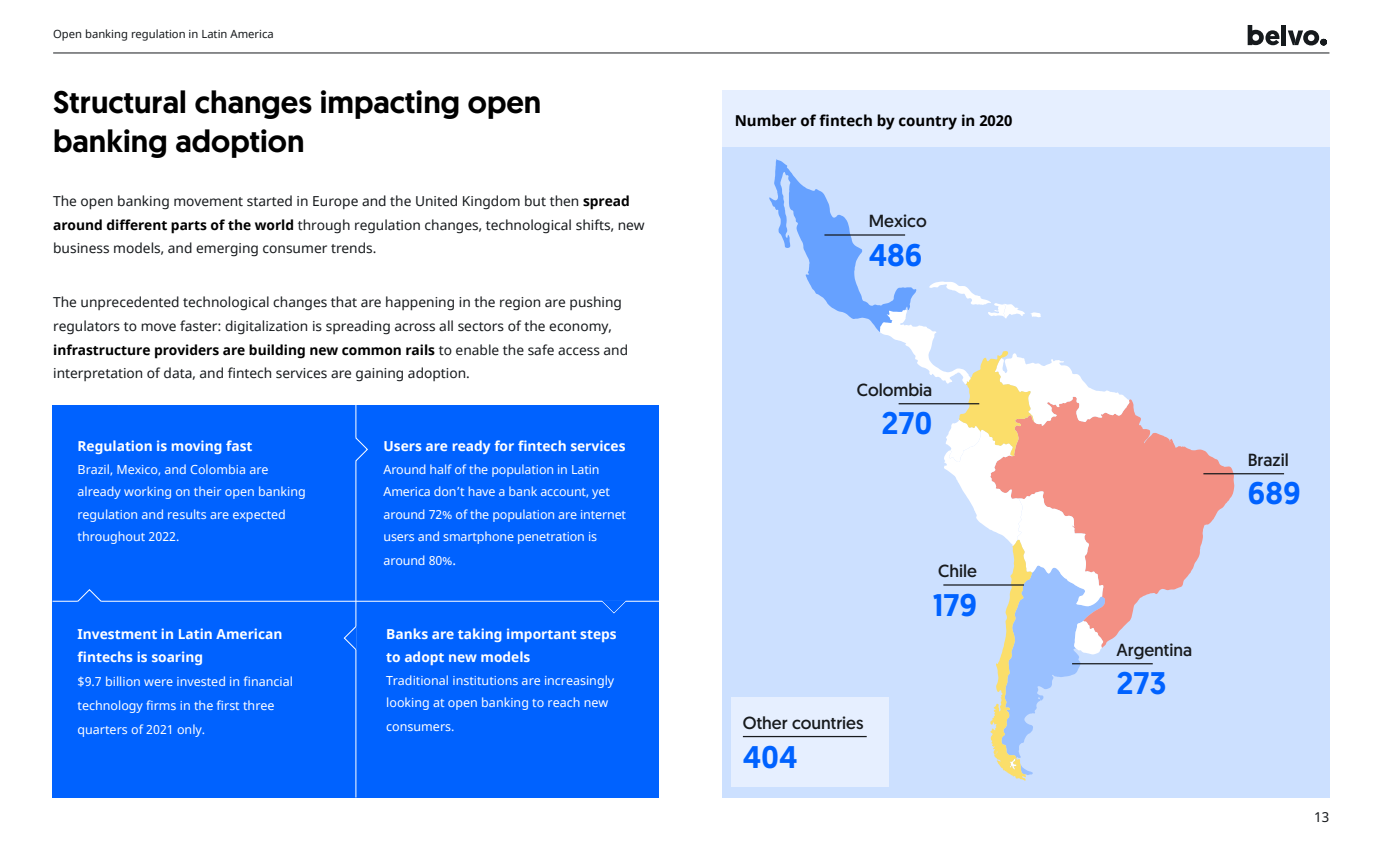
<style>
.page{position:relative;width:1382px;height:850px;background:#fff}
.page>*{position:absolute;margin:0;border:0;box-sizing:border-box;transform-origin:0 0}
.Título_M{font:500 31.25px/38.8px "Geomanist";color:#000}
.Título_XS{font:500 31.25px "Geomanist";color:#0062ff}
.Título_XS-2{font:17.5px "Geomanist";color:#171a1d}
.TITULOS_GRÁFICAS{font:700 15px "Noto Sans";color:#000}
.t1{font:13.75px/23.8px "Noto Sans";color:#171a1d}
.Boladita___icono{font:700 13.75px/23.8px "Noto Sans";color:#fff}
.Boladita___icono-2{font:12.5px/22.5px "Noto Sans";color:#fff}
.Textos_cabecera{font:11.25px "Noto Sans";color:#171a1d}
.s1{font-weight:700;color:#000}
.s2{font-size:13.75px}
</style>
<div class="page">
<hr style="left:53px;top:52px;width:1276px;height:1px;background:#171a1d">
<hr style="left:1281px;top:25px;width:4px;height:20px;background:#161a1d">
<svg style="left:1247px;top:25px;width:32px;height:20px"></svg>
<svg style="left:1287px;top:30px;width:39px;height:15px"></svg>
<div style="left:722px;top:135px;width:607px;height:663px;background:#cce0ff"></div>
<div style="left:722px;top:90px;width:607px;height:56px;background:#e6efff"></div>
<div style="left:731px;top:698px;width:158px;height:90px;background:#e6efff"></div>
<div style="left:52px;top:405px;width:607px;height:393px;background:#0062ff"></div>
<hr style="left:355px;top:405px;width:1px;height:393px;background:#fff">
<hr style="left:52px;top:601px;width:607px;height:1px;background:#fff">
<svg style="left:1131px;top:399px;width:103px;height:219px;fill:#f39084"></svg>
<svg style="left:769px;top:159px;width:362px;height:622px"></svg>
<hr style="left:1072px;top:663px;width:80px;height:1px;background:#171a1d">
<hr style="left:1203px;top:473px;width:80px;height:1px;background:#171a1d">
<hr style="left:824px;top:234px;width:81px;height:2px;background:#171a1d">
<hr style="left:898px;top:403px;width:81px;height:1px;background:#171a1d">
<hr style="left:943px;top:584px;width:80px;height:2px;background:#171a1d">
<hr style="left:742px;top:736px;width:124px;height:1px;background:#171a1d">
<svg style="left:601px;top:600px;width:25px;height:14px"></svg>
<svg style="left:343px;top:626px;width:14px;height:25px"></svg>
<svg style="left:77px;top:589px;width:25px;height:13px"></svg>
<svg style="left:355px;top:437px;width:13px;height:25px"></svg>
<p class="Textos_cabecera" style="left:53px;top:27px;width:222px">Open banking regulation in Latin America</p>
<p class="Título_M" style="left:53px;top:83px;width:490px">Structural changes impacting open banking adoption</p>
<p class="t1" style="left:53px;top:190px;width:593px">The open banking movement started in Europe and the United Kingdom but then <span class="s1">spread around different parts of the world</span> through regulation changes, technological shifts, new business models, and emerging consumer trends.</p>
<p class="t1" style="left:53px;top:291px;width:576px">The unprecedented technological changes that are happening in the region are pushing regulators to move faster: digitalization is spreading across all sectors of the economy, <span class="s1">infrastructure providers are building new common rails</span> to enable the safe access and interpretation of data, and fintech services are gaining adoption.</p>
<p class="Boladita___icono" style="left:78px;top:435px;width:176px">Regulation is moving fast</p>
<p class="Boladita___icono-2" style="left:78px;top:458px;width:230px">Brazil, Mexico, and Colombia are already working on their open banking regulation and results are expected throughout 2022.</p>
<p class="Boladita___icono" style="left:78px;top:622px;width:206px">Investment in Latin American fintechs is soaring</p>
<p class="Boladita___icono-2" style="left:78px;top:670px;width:217px;line-height:23.8px">$9.7 billion were invested in financial technology firms in the first three quarters of 2021 only.</p>
<p class="Boladita___icono" style="left:383px;top:435px;width:243px">Users are ready for fintech services</p>
<p class="Boladita___icono-2" style="left:383px;top:458px;width:244px">Around half of the population in Latin America don’t have a bank account, yet around 72% of the population are internet users and smartphone penetration is</p>
<p class="Boladita___icono-2" style="left:383px;top:549px;width:74px">around 80%<span class="s2">.</span></p>
<p class="Boladita___icono" style="left:386px;top:622px;width:232px">Banks are taking important steps to adopt new models</p>
<p class="Boladita___icono-2" style="left:386px;top:670px;width:229px">Traditional institutions are increasingly looking at open banking to reach new</p>
<p class="Boladita___icono-2" style="left:386px;top:716px;width:70px">consumers.</p>
<p class="TITULOS_GRÁFICAS" style="left:734px;top:110px;width:279px">Number of fintech by country in 2020</p>
<p class="Título_XS-2" style="left:868px;top:209px;width:59px">Mexico</p>
<p class="Título_XS" style="left:868px;top:234px;width:55px">486</p>
<p class="Título_XS-2" style="left:856px;top:378px;width:77px">Colombia</p>
<p class="Título_XS" style="left:881px;top:403px;width:52px">270</p>
<p class="Título_XS-2" style="left:742px;top:712px;width:122px">Other countries</p>
<p class="Título_XS" style="left:742px;top:736px;width:56px">404</p>
<p class="Título_XS-2" style="left:938px;top:559px;width:40px">Chile</p>
<p class="Título_XS" style="left:932px;top:584px;width:46px">179</p>
<p class="Título_XS-2" style="left:1116px;top:638px;width:77px">Argentina</p>
<p class="Título_XS" style="left:1116px;top:663px;width:51px">273</p>
<p class="Título_XS-2" style="left:1247px;top:448px;width:42px">Brazil</p>
<p class="Título_XS" style="left:1247px;top:473px;width:54px">689</p>
<p class="t1" style="left:1314px;top:806px;width:17px">13</p>
</div>
